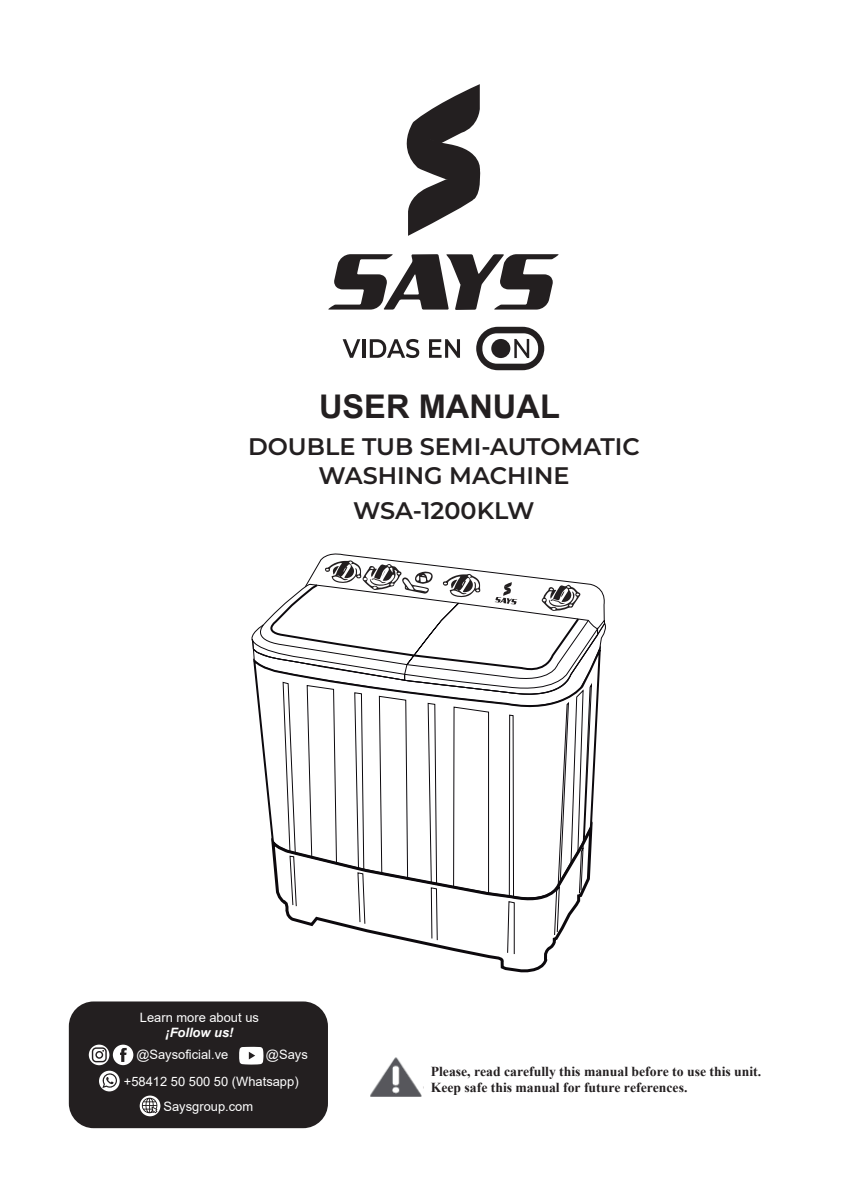
<style>
.page{position:relative;width:842px;height:1191px;background:#fff}
.page>*{position:absolute;margin:0;border:0;box-sizing:border-box;transform-origin:0 0}
.t1{font:700 32.6px "Arial";color:#231f20}
.t2{font:600 23.9px/28.7px "Montserrat";color:#231f20;text-align:center}
.t3{font:700 13.7px/16.4px "Times New Roman";color:#231f20}
.t4{font:12.9px/27.5px "Arial";color:#fff}
.t5{font:italic 700 12.9px "Arial";color:#fff}
</style>
<div class="page">
<svg style="left:406px;top:84px;width:75px;height:152px"></svg>
<svg style="left:328px;top:254px;width:230px;height:56px"></svg>
<svg style="left:343px;top:339px;width:17px;height:19px"></svg>
<hr style="left:362px;top:339px;width:3px;height:19px;background:#231f20">
<svg style="left:370px;top:339px;width:49px;height:19px"></svg>
<svg style="left:429px;top:339px;width:31px;height:19px"></svg>
<svg style="left:476px;top:327px;width:68px;height:43px"></svg>
<img style="left:370px;top:1057px;width:54px;height:40px">
<div style="left:69px;top:1001px;width:259px;height:127px;background:#231f20;border-radius:25px"></div>
<svg style="left:89px;top:1044px;width:44px;height:21px"></svg>
<svg style="left:239px;top:1046px;width:25px;height:18px"></svg>
<svg style="left:140px;top:1095px;width:20px;height:21px"></svg>
<svg style="left:141px;top:1097px;width:16px;height:16px"></svg>
<svg style="left:99px;top:1070px;width:21px;height:21px"></svg>
<svg style="left:102px;top:1073px;width:15px;height:16px"></svg>
<svg style="left:469px;top:954px;width:79px;height:19px"></svg>
<svg style="left:251px;top:553px;width:355px;height:401px"></svg>
<h1 class="t1" style="left:319px;top:384px;width:242px">USER MANUAL</h1>
<h2 class="t2" style="left:248px;top:432px;width:393px">DOUBLE TUB SEMI-AUTOMATIC<br>WASHING MACHINE</h2>
<h2 class="t2" style="left:353px;top:496px;width:183px">WSA-1200KLW</h2>
<p class="t4" style="left:140px;top:1003px;width:121px">Learn more about us</p>
<p class="t5" style="left:165px;top:1023px;width:70px">¡Follow us!</p>
<p class="t4" style="left:124px;top:1040px;width:176px;text-indent:12px">@Saysoficial.ve<br>+58412 50 500 50 (Whatsapp)</p>
<p class="t4" style="left:266px;top:1040px;width:43px">@Says</p>
<p class="t4" style="left:163px;top:1092px;width:91px">Saysgroup.com</p>
<p class="t3" style="left:431px;top:1062px;width:332px">Please, read carefully this manual before to use this unit.<br>Keep safe this manual for future references.</p>
</div>
